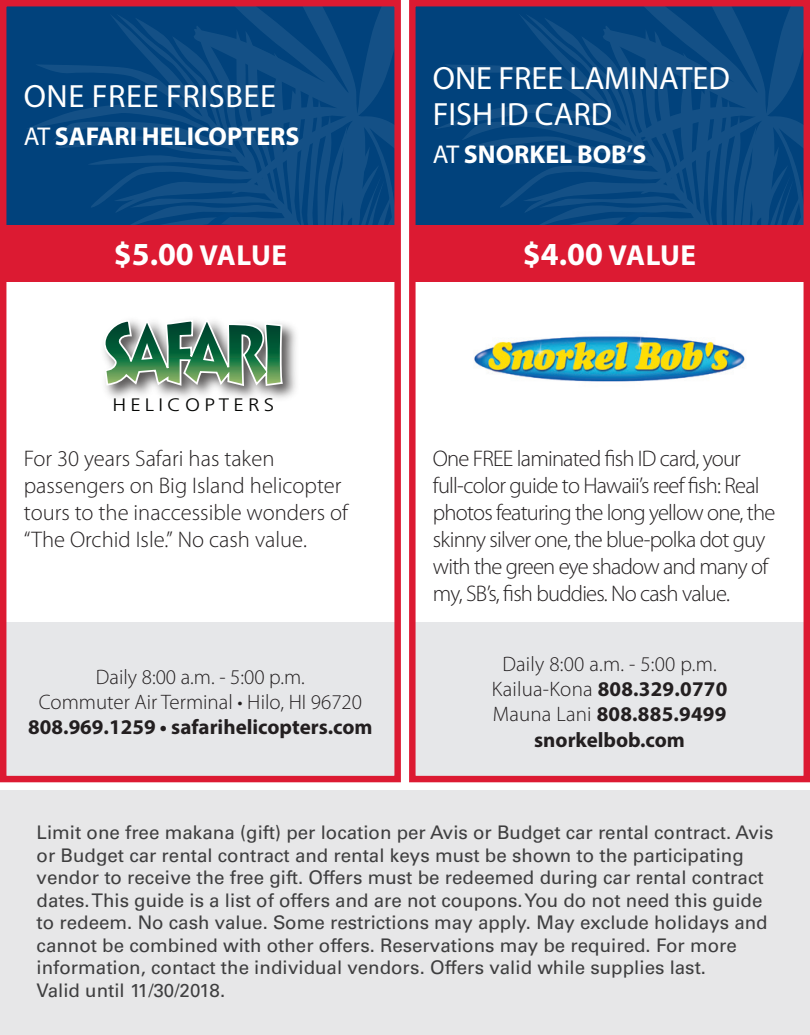
<style>
.page{position:relative;width:810px;height:1035px;background:#fff}
.page>*{position:absolute;margin:0;border:0;box-sizing:border-box;transform-origin:0 0}
.t1{font:32.25px/35.5px "Myriad Pro";color:#fff}
.t2{font:700 32.25px "Myriad Pro";color:#fff}
.t3{font:32.25px "Myriad Pro";letter-spacing:.02em;color:#fff}
.t4{font:700 25.75px "Myriad Pro";color:#fff}
.t5{font:300 22.5px/27.2px "Myriad Pro";letter-spacing:-.035em;color:#231f20}
.t6{font:300 22.5px/27.2px "Myriad Pro";color:#231f20}
.t7{font:300 21px/25.2px "Myriad Pro";color:#231f20;text-align:center}
.t8{font:18.75px/22.5px "Univers LT Std";color:#3e3e3f}
.t9{font:300 18px "Frutiger";letter-spacing:.2em;color:#040503;scale:1.15 1}
.s1{font-weight:400}
.s2{font-size:29px}
.s3{font-weight:700}
</style>
<div class="page">
<div style="left:0;top:791px;width:810px;height:244px;background:#e7e7e8"></div>
<div style="left:3px;top:3px;width:395px;height:222px;background:#01427c"></div>
<svg style="left:236px;top:7px;width:158px;height:7px"></svg>
<svg style="left:28px;top:14px;width:366px;height:211px"></svg>
<svg style="left:43px;top:212px;width:209px;height:13px"></svg>
<div style="left:3px;top:622px;width:395px;height:157px;background:#e6e7e9"></div>
<div style="left:3px;top:225px;width:395px;height:57px;background:#dc1a32"></div>
<img style="left:105px;top:323px;width:191px;height:76px">
<svg style="left:104px;top:320px;width:180px;height:67px"></svg>
<div style="left:0;top:0;width:401px;height:782px;border:6px solid #dc1a32"></div>
<div style="left:412px;top:3px;width:395px;height:222px;background:#01427c"></div>
<svg style="left:645px;top:7px;width:158px;height:7px"></svg>
<svg style="left:437px;top:14px;width:366px;height:211px"></svg>
<svg style="left:453px;top:212px;width:208px;height:13px"></svg>
<div style="left:412px;top:622px;width:395px;height:157px;background:#e6e7e9"></div>
<div style="left:412px;top:225px;width:395px;height:57px;background:#dc1a32"></div>
<img style="left:474px;top:336px;width:271px;height:46px">
<div style="left:409px;top:0;width:401px;height:782px;border:6px solid #dc1a32"></div>
<p class="t3" style="left:24px;top:76px;width:254px">ONE FREE FRISBEE</p>
<p class="t4" style="left:24px;top:120px;width:277px"><span class="s1">AT</span> SAFARI HELICOPTERS</p>
<p class="t2" style="left:114px;top:234px;width:175px">$5.00 <span class="s2">VALUE</span></p>
<p class="t9" style="left:112px;top:395px;width:142px">HELICOPTERS</p>
<p class="t6" style="left:24px;top:445px;width:326px">For 30 years Safari has taken passengers on Big Island helicopter tours to the inaccessible wonders of “The Orchid Isle.” No cash value.</p>
<p class="t7" style="left:28px;top:664px;width:346px">Daily 8:00 a.m. - 5:00 p.m.<br>Commuter Air Terminal • Hilo, HI 96720<br><span class="s3">808.969.1259 • safarihelicopters.com</span></p>
<p class="t1" style="left:433px;top:60px;width:299px">ONE FREE LAMINATED<br>FISH ID CARD</p>
<p class="t4" style="left:433px;top:137px;width:215px"><span class="s1">AT</span> SNORKEL BOB’S</p>
<p class="t2" style="left:523px;top:234px;width:175px">$4.00 <span class="s2">VALUE</span></p>
<p class="t5" style="left:433px;top:445px;width:344px">One FREE laminated fish ID card, your full-color guide to Hawaii’s reef fish: Real photos featuring the long yellow one, the skinny silver one, the blue-polka dot guy with the green eye shadow and many of my, SB’s, fish buddies. No cash value.</p>
<p class="t7" style="left:492px;top:652px;width:237px">Daily 8:00 a.m. - 5:00 p.m.<br>Kailua-Kona <span class="s3">808.329.0770<br></span>Mauna Lani <span class="s3">808.885.9499 snorkelbob.com</span></p>
<p class="t8" style="left:37px;top:821px;width:738px">Limit one free makana (gift) per location per Avis or Budget car rental contract. Avis or Budget car rental contract and rental keys must be shown to the participating vendor to receive the free gift. Offers must be redeemed during car rental contract dates. This guide is a list of offers and are not coupons. You do not need this guide to redeem. No cash value. Some restrictions may apply. May exclude holidays and cannot be combined with other offers. Reservations may be required. For more information, contact the individual vendors. Offers valid while supplies last.<br>Valid until 11/30/2018.</p>
</div>
